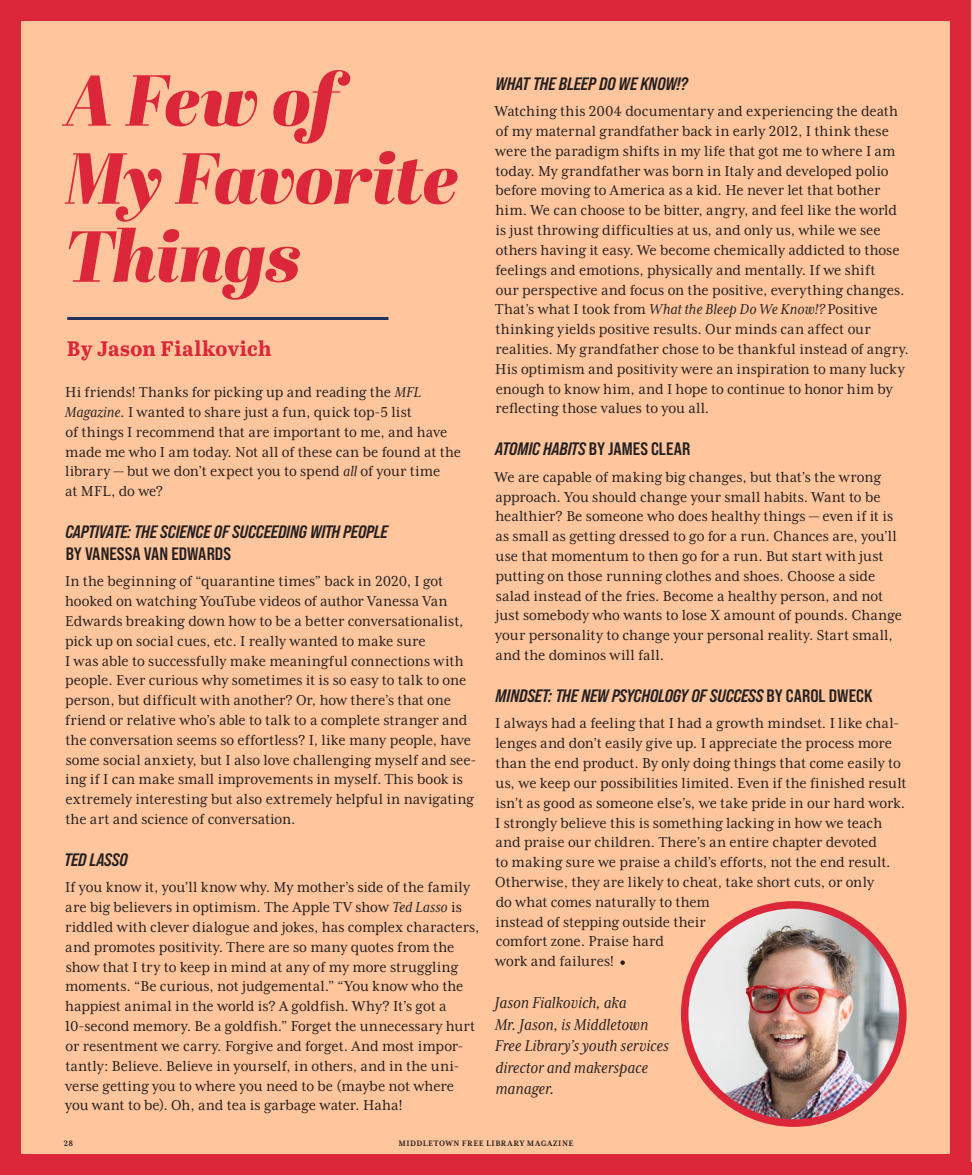
<style>
.page{position:relative;width:972px;height:1175px;background:#fff}
.page>*{position:absolute;margin:0;border:0;box-sizing:border-box;transform-origin:0 0}
.body{font:italic 72px/78px "Abril Fatface";letter-spacing:-.02em;color:#dc2639}
.body-2{font:700 21px "Abril Text";letter-spacing:.02em;color:#dc2639}
.Q_A_Question{font:18px/21.6px "Bebas Neue Pro Sm E Bd It";letter-spacing:-.01em;color:#231f20}
.Q_A_Body{font:italic 18px/21.6px "Mrs Eaves XL Serif Nar OT";color:#231f20}
.Q_A_Body-2{font:16.5px/19.8px "Mrs Eaves XL Serif Nar OT";color:#231f20}
.t1{font:700 9px "Mrs Eaves XL Serif Nar OT";letter-spacing:.06em;color:#231f20}
.s1{font-style:italic}
.s2{font-family:"Bebas Neue Pro Sm E Bd"}
</style>
<div class="page">
<div style="left:0;top:0;width:972px;height:1161px;background:#ffc59c"></div>
<div style="left:0;top:0;width:971px;height:1174px;border:21px solid #dc2639"></div>
<hr style="left:67px;top:317px;width:322px;height:3px;background:#24325b">
<svg style="left:620px;top:960px;width:5px;height:4px"></svg>
<img style="left:685px;top:904px;width:218px;height:219px;border-radius:109px">
<div style="left:681px;top:901px;width:226px;height:225px;border:8px solid #dc2639;border-radius:50%"></div>
<p class="body" style="left:65px;top:59px;width:395px">A Few of<br>My Favorite<br>Things</p>
<p class="body-2" style="left:67px;top:333px;width:206px">By Jason Fialkovich</p>
<p class="Q_A_Body-2" style="left:65px;top:382px;width:398px">Hi friends! Thanks for picking up and reading the <span class="s1">MFL Magazine</span>. I wanted to share just a fun, quick top-5 list<br>of things I recommend that are important to me, and have made me who I am today. Not all of these can be found at the library — but we don’t expect you to spend <span class="s1">all</span> of your time<br>at MFL, do we?</p>
<p class="Q_A_Question" style="left:65px;top:521px;width:324px">CAPTIVATE: THE SCIENCE OF SUCCEEDING WITH PEOPLE<br><span class="s2">BY VANESSA VAN EDWARDS</span></p>
<p class="Q_A_Body-2" style="left:65px;top:571px;width:413px">In the beginning of “quarantine times” back in 2020, I got hooked on watching YouTube videos of author Vanessa Van Edwards breaking down how to be a better conversationalist, pick up on social cues, etc. I really wanted to make sure<br>I was able to successfully make meaningful connections with people. Ever curious why sometimes it is so easy to talk to one person, but difficult with another? Or, how there’s that one friend or relative who’s able to talk to a complete stranger and the conversation seems so effortless? I, like many people, have some social anxiety, but I also love challenging myself and see&shy;ing if I can make small improvements in myself. This book is extremely interesting but also extremely helpful in navigating the art and science of conversation.</p>
<p class="Q_A_Question" style="left:64px;top:848px;width:65px">TED LASSO</p>
<p class="Q_A_Body-2" style="left:65px;top:877px;width:416px">If you know it, you’ll know why. My mother’s side of the family are big believers in optimism. The Apple TV show <span class="s1">Ted Lasso</span> is riddled with clever dialogue and jokes, has complex characters, and promotes positivity. There are so many quotes from the show that I try to keep in mind at any of my more struggling moments. “Be curious, not judgemental.” “You know who the happiest animal in the world is? A goldfish. Why? It’s got a 10-second memory. Be a goldfish.” Forget the unnecessary hurt or resentment we carry. Forgive and forget. And most impor&shy;tantly: Believe. Believe in yourself, in others, and in the uni&shy;verse getting you to where you need to be (maybe not where you want to be). Oh, and tea is garbage water. Haha!</p>
<p class="Q_A_Question" style="left:495px;top:72px;width:194px">WHAT THE BLEEP DO WE KNOW!?</p>
<p class="Q_A_Body-2" style="left:495px;top:101px;width:416px">Watching this 2004 documentary and experiencing the death of my maternal grandfather back in early 2012, I think these were the paradigm shifts in my life that got me to where I am today. My grandfather was born in Italy and developed polio before moving to America as a kid. He never let that bother him. We can choose to be bitter, angry, and feel like the world is just throwing difficulties at us, and only us, while we see others having it easy. We become chemically addicted to those feelings and emotions, physically and mentally. If we shift<br>our perspective and focus on the positive, everything changes.<br>That’s what I took from <span class="s1">What the Bleep Do We Know!?</span> Positive thinking yields positive results. Our minds can affect our realities. My grandfather chose to be thankful instead of angry.<br>His optimism and positivity were an inspiration to many lucky enough to know him, and I hope to continue to honor him by reflecting those values to you all.</p>
<p class="Q_A_Question" style="left:495px;top:438px;width:197px">ATOMIC HABITS <span class="s2">BY JAMES CLEAR</span></p>
<p class="Q_A_Body-2" style="left:495px;top:467px;width:409px">We are capable of making big changes, but that’s the wrong approach. You should change your small habits. Want to be healthier? Be someone who does healthy things — even if it is as small as getting dressed to go for a run. Chances are, you’ll use that momentum to then go for a run. But start with just putting on those running clothes and shoes. Choose a side salad instead of the fries. Become a healthy person, and not just somebody who wants to lose X amount of pounds. Change your personality to change your personal reality. Start small, and the dominos will fall.</p>
<p class="Q_A_Question" style="left:496px;top:684px;width:378px">MINDSET: THE NEW PSYCHOLOGY OF SUCCESS <span class="s2">BY CAROL DWECK</span></p>
<p class="Q_A_Body-2" style="left:495px;top:713px;width:413px">I always had a feeling that I had a growth mindset. I like chal&shy;lenges and don’t easily give up. I appreciate the process more than the end product. By only doing things that come easily to us, we keep our possibilities limited. Even if the finished result isn’t as good as someone else’s, we take pride in our hard work.<br>I strongly believe this is something lacking in how we teach and praise our children. There’s an entire chapter devoted<br>to making sure we praise a child’s efforts, not the end result.<br>Otherwise, they are likely to cheat, take short cuts, or only<br>do what comes naturally to them<br>instead of stepping outside their<br>comfort zone. Praise hard<br>work and failures!</p>
<p class="Q_A_Body" style="left:495px;top:992px;width:176px">Jason Fialkovich, aka<br>Mr. Jason, is Middletown<br>Free Library’s youth services director and makerspace manager.</p>
<p class="t1" style="left:64px;top:1138px;width:11px">28</p>
<p class="t1" style="left:398px;top:1138px;width:177px">MIDDLETOWN FREE LIBRARY MAGAZINE</p>
</div>
